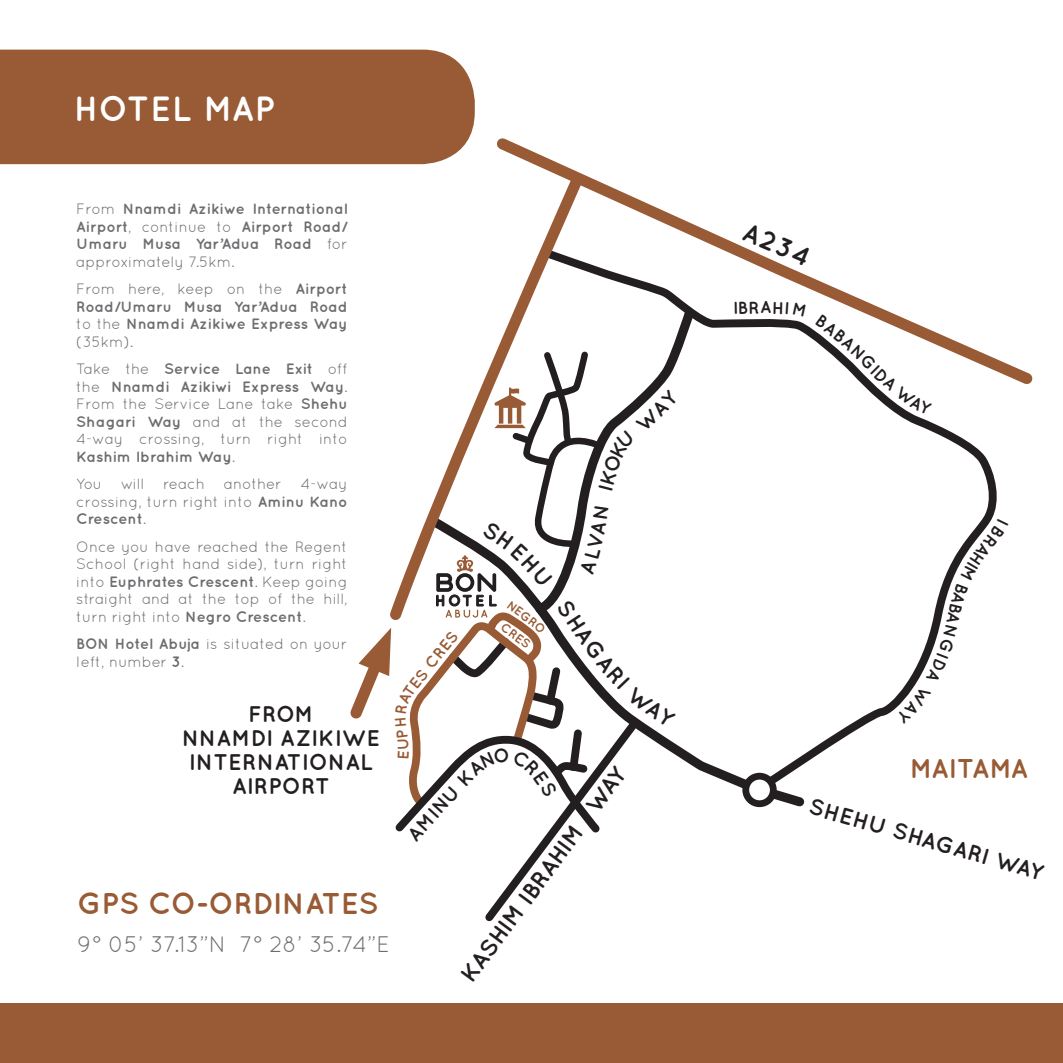
<style>
.page{position:relative;width:1063px;height:1063px;background:#fff}
.page>*{position:absolute;margin:0;border:0;box-sizing:border-box;transform-origin:0 0}
.t1{font:700 35px "Quicksand";letter-spacing:.005em;color:#fff}
.t2{font:700 30px "Quicksand";color:#985b35}
.t3{font:700 27.25px "Quicksand";letter-spacing:-.035em;color:#985b35}
.t4{font:700 26.5px "Quicksand";color:#231f20}
.t5{font:700 23.5px "Quicksand";color:#231f20}
.t6{font:700 22.75px/24.2px "Quicksand";letter-spacing:.01em;color:#231f20;text-align:center}
.t7{font:22.5px "Quicksand";color:#6c6d70}
.t8{font:700 22.5px "Quicksand";color:#231f20}
.t9{font:700 19.5px "Quicksand";color:#231f20}
.t10{font:700 17.5px "Quicksand";color:#231f20}
.t11{font:700 15.75px "Quicksand";color:#985b35}
.t12{font:15px/17.5px "Quicksand";color:#6c6d70;text-align:justify}
.t13{font:700 15px/17.5px "Quicksand";color:#6c6d70;text-align:justify}
.t14{font:700 12.5px "Quicksand";color:#985b35}
.s1{font-weight:400}
.s2{font-weight:700}
</style>
<div class="page">
<div style="left:0;top:1004px;width:1063px;height:59px;background:#985b35"></div>
<div style="left:0;top:50px;width:475px;height:114px;background:#985b35"></div>
<svg style="left:811px;top:415px;width:186px;height:344px"></svg>
<svg style="left:679px;top:746px;width:132px;height:62px"></svg>
<svg style="left:497px;top:138px;width:536px;height:246px"></svg>
<svg style="left:497px;top:170px;width:91px;height:178px"></svg>
<div style="left:746px;top:776px;width:27px;height:28px;background:#fff;border-radius:50%"></div>
<div style="left:742px;top:773px;width:35px;height:34px;border:7px solid #231f20;border-radius:50%"></div>
<svg style="left:735px;top:301px;width:24px;height:13px"></svg>
<svg style="left:773px;top:301px;width:33px;height:16px"></svg>
<svg style="left:815px;top:314px;width:117px;height:101px"></svg>
<svg style="left:896px;top:519px;width:101px;height:206px"></svg>
<svg style="left:350px;top:348px;width:329px;height:574px"></svg>
<h1 class="t1" style="left:74px;top:87px;width:203px">HOTEL MAP</h1>
<p class="t13" style="left:76px;top:200px;width:273px"><span class="s1">From</span> Nnamdi Azikiwe International Airport<span class="s1">, continue to</span> Airport Road/ Umaru Musa Yar’Adua Road <span class="s1">for approximately 7.5km.</span></p>
<p class="t13" style="left:76px;top:280px;width:273px"><span class="s1">From here, keep on the</span> Airport Road/Umaru Musa Yar’Adua Road <span class="s1">to the</span> Nnamdi Azikiwe Express Way <span class="s1">(35km).</span></p>
<p class="t12" style="left:76px;top:360px;width:273px">Take the <span class="s2">Service Lane Exit</span> off the <span class="s2">Nnamdi Azikiwi Express Way</span>.<br>From the Service Lane take <span class="s2">Shehu Shagari Way</span> and at the second 4-way crossing, turn right into <span class="s2">Kashim Ibrahim Way</span>.</p>
<p class="t12" style="left:76px;top:475px;width:27px">You</p>
<p class="t12" style="left:121px;top:475px;width:25px">will</p>
<p class="t12" style="left:163px;top:475px;width:44px">reach</p>
<p class="t12" style="left:224px;top:475px;width:59px">another</p>
<p class="t12" style="left:76px;top:475px;width:273px;text-indent:224px">4-way crossing, turn right into <span class="s2">Aminu Kano Crescent</span>.</p>
<p class="t12" style="left:76px;top:538px;width:273px">Once you have reached the Regent School (right hand side), turn right into <span class="s2">Euphrates Crescent</span>. Keep going straight and at the top of the hill, turn right into <span class="s2">Negro Crescent</span>.</p>
<p class="t12" style="left:76px;top:635px;width:273px"><span class="s2">BON Hotel Abuja</span> is situated on your left, number <span class="s2">3</span>.</p>
<p class="t11" style="left:421px;top:661px;width:44px;rotate:-51deg">CRES</p>
<p class="t14" style="left:513px;top:598px;width:46px;rotate:37deg">NEGRO</p>
<p class="t14" style="left:507px;top:620px;width:35px;rotate:36deg">CRES</p>
<h3 class="t6" style="left:182px;top:701px;width:199px">FROM<br>NNAMDI AZIKIWE<br>INTERNATIONAL<br>AIRPORT</h3>
<h2 class="t2" style="left:77px;top:885px;width:303px">GPS CO-ORDINATES</h2>
<h3 class="t7" style="left:77px;top:931px;width:314px">9° 05’ 37.13”N 7° 28’ 35.74”E</h3>
<h3 class="t5" style="left:455px;top:972px;width:263px;rotate:-54deg">KASHIM IBRAHIM WAY</h3>
<p class="t9" style="left:402px;top:830px;width:68px;rotate:-48deg">AMINU</p>
<h3 class="t4" style="left:750px;top:216px;width:72px;rotate:23deg">A234</h3>
<p class="t10" style="left:760px;top:297px;width:13px">A</p>
<h3 class="t3" style="left:910px;top:752px;width:120px">MAITAMA</h3>
<h3 class="t8" style="left:813px;top:793px;width:244px;rotate:16deg">SHEHU SHAGARI WAY</h3>
</div>
